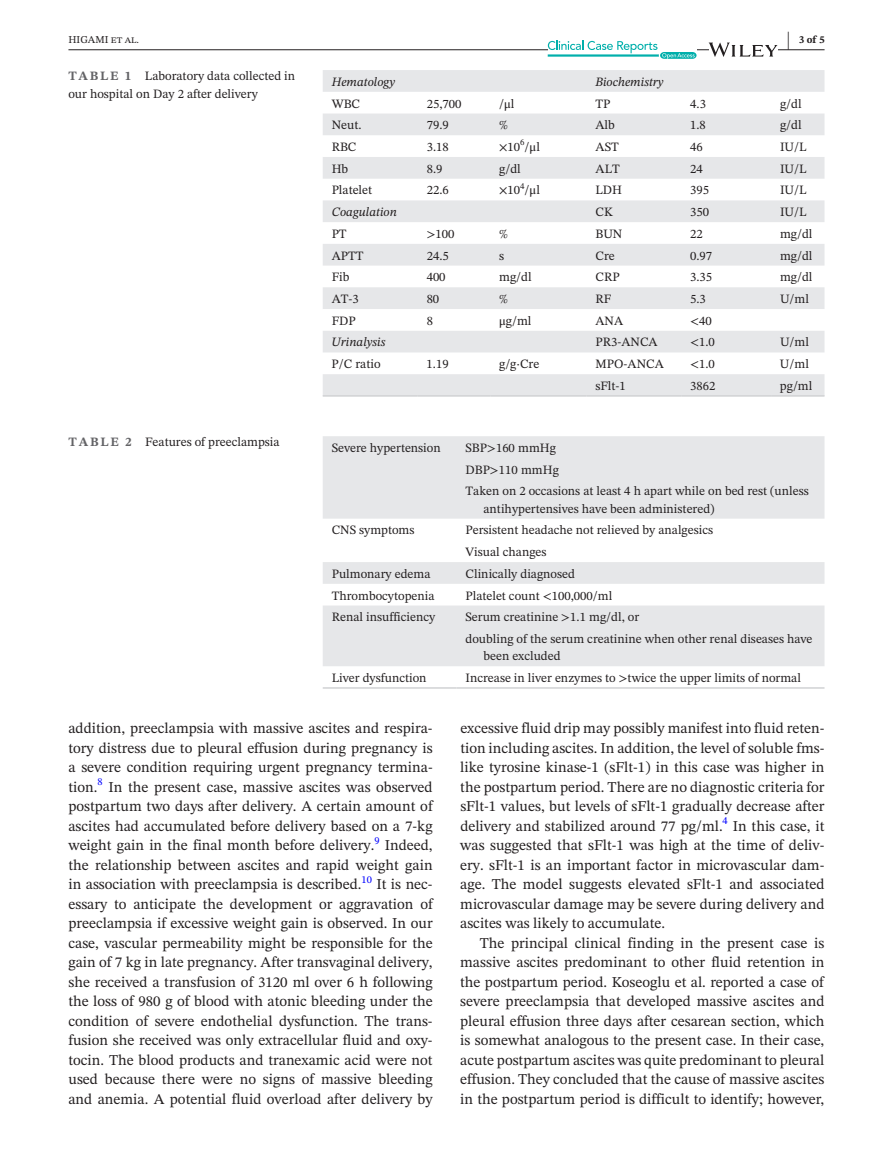
<style>
.page{position:relative;width:893px;height:1174px;background:#fff}
.page>*{position:absolute;margin:0;border:0;box-sizing:border-box;transform-origin:0 0}
.t1{font:700 21px "STIX Two Text";color:#231f20;scale:.42 1}
.t2{font:15px/19.5px "STIX Two Text";color:#231f20;text-align:justify}
.t3{font:12.75px/21.8px "STIX Two Text";color:#231f20}
.t4{font:italic 12.75px "STIX Two Text";color:#231f20}
.t5{font:10.5px "STIX Two Text";color:#231f20}
.t6{font:10.5px "STIX Two Text";color:#00f}
.t7{font:700 10.5px "STIX Two Text";color:#231f20}
.s1{font-weight:700;color:#636366}
.s2{font-family:"STIX"}
</style>
<div class="page">
<hr style="left:68px;top:49px;width:756px;height:1px;background:#231f20">
<svg style="left:548px;top:41px;width:148px;height:18px"></svg>
<svg style="left:709px;top:43px;width:68px;height:14px"></svg>
<svg style="left:323px;top:70px;width:501px;height:325px;fill:#e6e7e9"></svg>
<hr style="left:323px;top:395px;width:95px;height:2px;background:#d1d2d4">
<hr style="left:418px;top:395px;width:72px;height:2px;background:#d1d2d4">
<hr style="left:490px;top:395px;width:96px;height:2px;background:#d1d2d4">
<hr style="left:586px;top:395px;width:95px;height:2px;background:#d1d2d4">
<hr style="left:681px;top:395px;width:90px;height:2px;background:#d1d2d4">
<hr style="left:771px;top:395px;width:53px;height:2px;background:#d1d2d4">
<svg style="left:323px;top:436px;width:501px;height:230px;fill:#e6e7e9"></svg>
<hr style="left:323px;top:687px;width:133px;height:1px;background:#d1d2d4">
<hr style="left:456px;top:687px;width:368px;height:1px;background:#d1d2d4">
<h1 class="t1" style="left:787px;top:24px;width:8px">|</h1>
<p class="t5" style="left:68px;top:32px;width:72px">HIGAMI et al.</p>
<p class="t7" style="left:799px;top:32px;width:27px">3 of 5</p>
<p class="t3" style="left:68px;top:66px;width:228px;line-height:18px"><span class="s1">TABLE 1</span> Laboratory data collected in our hospital on Day 2 after delivery</p>
<p class="t3" style="left:68px;top:431px;width:213px"><span class="s1">TABLE 2</span> Features of preeclampsia</p>
<p class="t4" style="left:332px;top:72px;width:65px">Hematology</p>
<p class="t4" style="left:595px;top:72px;width:69px">Biochemistry</p>
<p class="t3" style="left:332px;top:92px;width:30px">WBC</p>
<p class="t3" style="left:427px;top:92px;width:36px">25,700</p>
<p class="t3" style="left:499px;top:92px;width:17px">/<span class="s2">μ</span>l</p>
<p class="t3" style="left:595px;top:92px;width:16px">TP</p>
<p class="t3" style="left:690px;top:92px;width:17px">4.3</p>
<p class="t3" style="left:780px;top:92px;width:23px">g/dl</p>
<p class="t3" style="left:332px;top:114px;width:31px">Neut.</p>
<p class="t3" style="left:427px;top:114px;width:24px">79.9</p>
<p class="t3" style="left:499px;top:114px;width:10px">%</p>
<p class="t3" style="left:595px;top:114px;width:21px">Alb</p>
<p class="t3" style="left:690px;top:114px;width:17px">1.8</p>
<p class="t3" style="left:780px;top:114px;width:23px">g/dl</p>
<p class="t3" style="left:332px;top:136px;width:26px">RBC</p>
<p class="t3" style="left:427px;top:136px;width:24px">3.18</p>
<p class="t3" style="left:499px;top:136px;width:42px">×10<sup>6</sup>/<span class="s2">μ</span>l</p>
<p class="t3" style="left:595px;top:136px;width:25px">AST</p>
<p class="t3" style="left:690px;top:136px;width:14px">46</p>
<p class="t3" style="left:780px;top:136px;width:28px">IU/L</p>
<p class="t3" style="left:332px;top:157px;width:18px">Hb</p>
<p class="t3" style="left:427px;top:157px;width:17px">8.9</p>
<p class="t3" style="left:499px;top:157px;width:23px">g/dl</p>
<p class="t3" style="left:595px;top:157px;width:26px">ALT</p>
<p class="t3" style="left:690px;top:157px;width:14px">24</p>
<p class="t3" style="left:780px;top:157px;width:28px">IU/L</p>
<p class="t3" style="left:332px;top:179px;width:42px">Platelet</p>
<p class="t3" style="left:427px;top:179px;width:24px">22.6</p>
<p class="t3" style="left:499px;top:179px;width:42px">×10<sup>4</sup>/<span class="s2">μ</span>l</p>
<p class="t3" style="left:595px;top:179px;width:28px">LDH</p>
<p class="t3" style="left:690px;top:179px;width:20px">395</p>
<p class="t3" style="left:780px;top:179px;width:28px">IU/L</p>
<p class="t4" style="left:332px;top:203px;width:67px">Coagulation</p>
<p class="t3" style="left:595px;top:201px;width:19px">CK</p>
<p class="t3" style="left:690px;top:201px;width:20px">350</p>
<p class="t3" style="left:780px;top:201px;width:28px">IU/L</p>
<p class="t3" style="left:332px;top:223px;width:16px">PT</p>
<p class="t3" style="left:427px;top:223px;width:29px">&gt;100</p>
<p class="t3" style="left:499px;top:223px;width:10px">%</p>
<p class="t3" style="left:595px;top:223px;width:28px">BUN</p>
<p class="t3" style="left:690px;top:223px;width:14px">22</p>
<p class="t3" style="left:780px;top:223px;width:34px">mg/dl</p>
<p class="t3" style="left:332px;top:244px;width:33px">APTT</p>
<p class="t3" style="left:427px;top:244px;width:24px">24.5</p>
<p class="t3" style="left:499px;top:244px;width:7px">s</p>
<p class="t3" style="left:595px;top:244px;width:21px">Cre</p>
<p class="t3" style="left:690px;top:244px;width:24px">0.97</p>
<p class="t3" style="left:780px;top:244px;width:34px">mg/dl</p>
<p class="t3" style="left:332px;top:266px;width:19px">Fib</p>
<p class="t3" style="left:427px;top:266px;width:20px">400</p>
<p class="t3" style="left:499px;top:266px;width:34px">mg/dl</p>
<p class="t3" style="left:595px;top:266px;width:26px">CRP</p>
<p class="t3" style="left:690px;top:266px;width:24px">3.35</p>
<p class="t3" style="left:780px;top:266px;width:34px">mg/dl</p>
<p class="t3" style="left:332px;top:288px;width:29px">AT-3</p>
<p class="t3" style="left:427px;top:288px;width:14px">80</p>
<p class="t3" style="left:499px;top:288px;width:10px">%</p>
<p class="t3" style="left:595px;top:288px;width:17px">RF</p>
<p class="t3" style="left:690px;top:288px;width:17px">5.3</p>
<p class="t3" style="left:780px;top:288px;width:30px">U/ml</p>
<p class="t3" style="left:332px;top:309px;width:26px">FDP</p>
<p class="t3" style="left:427px;top:309px;width:8px">8</p>
<p class="t3" style="left:499px;top:309px;width:34px"><span class="s2">μ</span>g/ml</p>
<p class="t3" style="left:595px;top:309px;width:29px">ANA</p>
<p class="t3" style="left:690px;top:309px;width:23px">&lt;40</p>
<p class="t4" style="left:332px;top:333px;width:55px">Urinalysis</p>
<p class="t3" style="left:595px;top:331px;width:64px">PR3-ANCA</p>
<p class="t3" style="left:690px;top:331px;width:26px">&lt;1.0</p>
<p class="t3" style="left:780px;top:331px;width:30px">U/ml</p>
<p class="t3" style="left:332px;top:353px;width:50px">P/C ratio</p>
<p class="t3" style="left:427px;top:353px;width:24px">1.19</p>
<p class="t3" style="left:499px;top:353px;width:42px">g/g·Cre</p>
<p class="t3" style="left:595px;top:353px;width:70px">MPO-ANCA</p>
<p class="t3" style="left:690px;top:353px;width:26px">&lt;1.0</p>
<p class="t3" style="left:780px;top:353px;width:30px">U/ml</p>
<p class="t3" style="left:595px;top:375px;width:32px">sFlt-1</p>
<p class="t3" style="left:690px;top:375px;width:27px">3862</p>
<p class="t3" style="left:780px;top:375px;width:34px">pg/ml</p>
<p class="t3" style="left:332px;top:437px;width:111px">Severe hypertension</p>
<p class="t3" style="left:465px;top:437px;width:345px">SBP&gt;160 mmHg<br>DBP&gt;110 mmHg<br>Taken on 2 occasions at least 4 h apart while on bed rest (unless</p>
<p class="t3" style="left:483px;top:497px;width:233px">antihypertensives have been administered)</p>
<p class="t3" style="left:332px;top:519px;width:84px">CNS symptoms</p>
<p class="t3" style="left:465px;top:519px;width:249px">Persistent headache not relieved by analgesics<br>Visual changes</p>
<p class="t3" style="left:332px;top:562px;width:100px">Pulmonary edema</p>
<p class="t3" style="left:465px;top:562px;width:111px">Clinically diagnosed</p>
<p class="t3" style="left:332px;top:584px;width:104px">Thrombocytopenia</p>
<p class="t3" style="left:465px;top:584px;width:148px">Platelet count &lt;100,000/ml</p>
<p class="t3" style="left:332px;top:606px;width:105px">Renal insufficiency</p>
<p class="t3" style="left:465px;top:606px;width:348px">Serum creatinine &gt;1.1 mg/dl, or<br>doubling of the serum creatinine when other renal diseases have</p>
<p class="t3" style="left:483px;top:645px;width:79px">been excluded</p>
<p class="t3" style="left:332px;top:667px;width:96px">Liver dysfunction</p>
<p class="t3" style="left:466px;top:667px;width:337px">Increase in liver enzymes to &gt;twice the upper limits of normal</p>
<p class="t2" style="left:68px;top:718px;width:366px">addition, preeclampsia with massive ascites and respira&shy;tory distress due to pleural effusion during pregnancy is a severe condition requiring urgent pregnancy termina&shy;tion.</p>
<p class="t6" style="left:97px;top:774px;width:7px">8</p>
<p class="t2" style="left:68px;top:777px;width:366px;text-indent:40px">In the present case, massive ascites was observed postpartum two days after delivery. A certain amount of ascites had accumulated before delivery based on a 7-kg weight gain in the final month before delivery.</p>
<p class="t6" style="left:374px;top:832px;width:7px">9</p>
<p class="t2" style="left:68px;top:835px;width:366px;text-indent:316px">Indeed, the relationship between ascites and rapid weight gain in association with preeclampsia is described.</p>
<p class="t6" style="left:361px;top:871px;width:12px">10</p>
<p class="t2" style="left:68px;top:874px;width:366px;text-indent:308px">It is nec&shy;essary to anticipate the development or aggravation of preeclampsia if excessive weight gain is observed. In our case, vascular permeability might be responsible for the gain of 7 kg in late pregnancy. After transvaginal delivery, she received a transfusion of 3120 ml over 6 h following the loss of 980 g of blood with atonic bleeding under the condition of severe endothelial dysfunction. The trans&shy;fusion she received was only extracellular fluid and oxy&shy;tocin. The blood products and tranexamic acid were not used because there were no signs of massive bleeding and anemia. A potential fluid overload after delivery by</p>
<p class="t2" style="left:460px;top:718px;width:366px">excessive fluid drip may possibly manifest into fluid reten&shy;tion including ascites. In addition, the level of soluble fms&shy;like tyrosine kinase-1 (sFlt-1) in this case was higher in the postpartum period. There are no diagnostic criteria for sFlt-1 values, but levels of sFlt-1 gradually decrease after delivery and stabilized around 77 pg/ml.</p>
<p class="t6" style="left:723px;top:813px;width:7px">4</p>
<p class="t2" style="left:460px;top:816px;width:366px;text-indent:273px">In this case, it was suggested that sFlt-1 was high at the time of deliv&shy;ery. sFlt-1 is an important factor in microvascular dam&shy;age. The model suggests elevated sFlt-1 and associated microvascular damage may be severe during delivery and ascites was likely to accumulate.</p>
<p class="t2" style="left:460px;top:933px;width:366px;text-indent:20px">The principal clinical finding in the present case is massive ascites predominant to other fluid retention in the postpartum period. Koseoglu et al. reported a case of severe preeclampsia that developed massive ascites and pleural effusion three days after cesarean section, which is somewhat analogous to the present case. In their case, acute postpartum ascites was quite predominant to pleural effusion. They concluded that the cause of massive ascites in the postpartum period is difficult to identify; however,</p>
</div>
